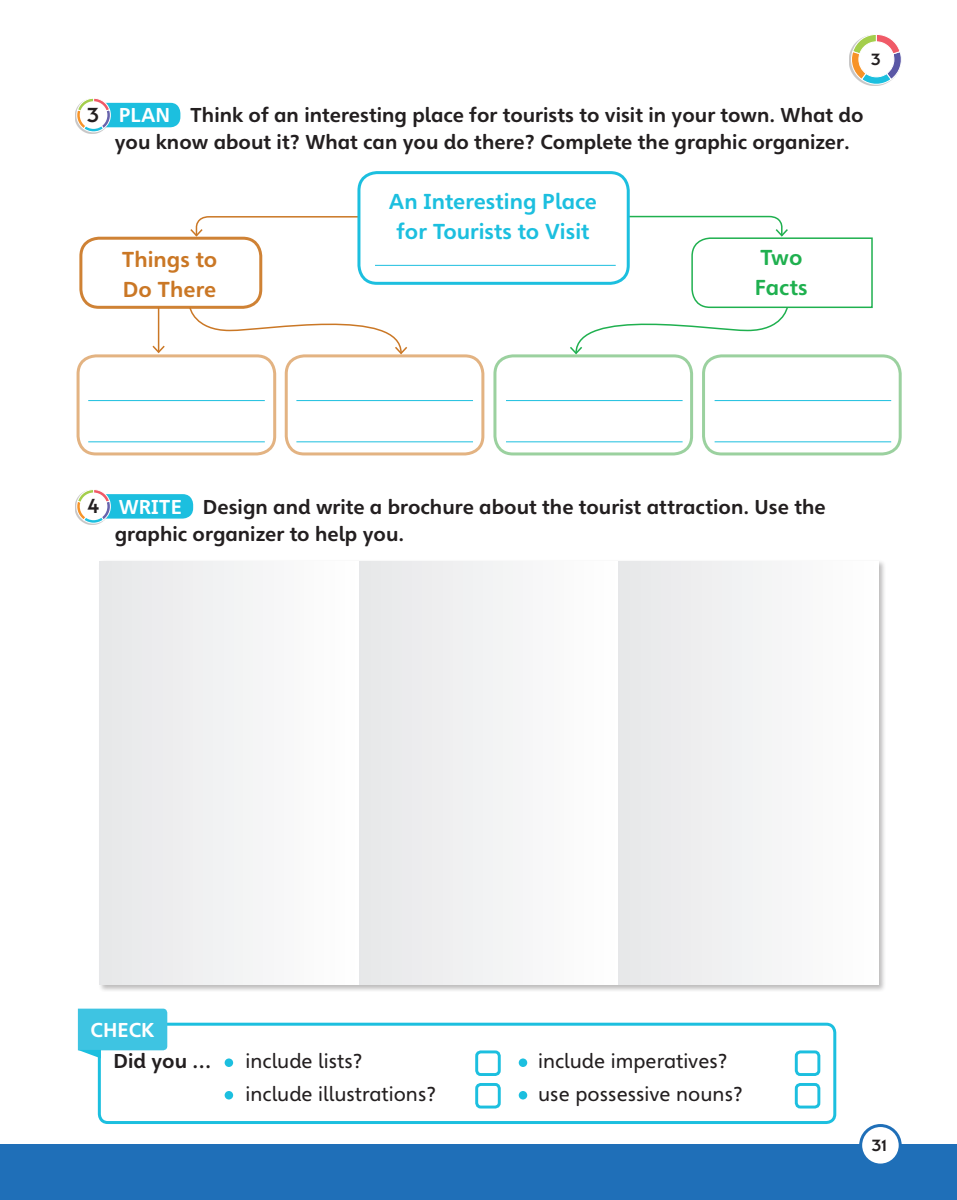
<style>
.page{position:relative;width:957px;height:1200px;background:#fff}
.page>*{position:absolute;margin:0;border:0;box-sizing:border-box;transform-origin:0 0}
.t1{font:700 21px/30px "Heinemann Special";color:#1cbfdf;text-align:center}
.t2{font:700 21px/30px "Heinemann Special";color:#ca7725}
.t3{font:700 21px/30px "Heinemann Special";color:#1fb04f}
.t4{font:700 19.5px/27px "Heinemann Special";color:#231f20}
.t5{font:19.5px "Heinemann Special";color:#231f20}
.t6{font:700 19.5px "Heinemann Special";color:#fff}
.t7{font:18px "Insignia LT Std";color:#231f20}
.s1{font-family:"Insignia LT Std";font-weight:400;font-size:22.5px}
.s2{color:#fff}
</style>
<div class="page">
<div style="left:98px;top:559px;width:788px;height:432px;background:#231f20;opacity:.3"></div>
<div style="left:100px;top:561px;width:259px;height:423px;background:#f2f3f4"></div>
<div style="left:359px;top:561px;width:260px;height:423px;background:#f2f3f4"></div>
<div style="left:619px;top:561px;width:259px;height:423px;background:#f2f3f4"></div>
<svg style="left:189px;top:216px;width:168px;height:22px"></svg>
<div style="left:357px;top:171px;width:273px;height:114px;border:3px solid #1cbfdf;border-radius:18px"></div>
<div style="left:79px;top:237px;width:183px;height:72px;border:3px solid #cf8235;border-radius:18px"></div>
<div style="left:77px;top:354px;width:199px;height:101px;border:3px solid #e3b382;border-radius:18px"></div>
<div style="left:285px;top:354px;width:199px;height:101px;border:3px solid #e3b382;border-radius:18px"></div>
<div style="left:702px;top:354px;width:199px;height:101px;border:3px solid #9bd19f;border-radius:18px"></div>
<div style="left:493px;top:354px;width:200px;height:101px;border:3px solid #9bd19f;border-radius:18px"></div>
<hr style="left:375px;top:265px;width:241px;height:1px;background:#1cbfdf">
<hr style="left:88px;top:400px;width:177px;height:1px;background:#1cbfdf">
<hr style="left:296px;top:400px;width:177px;height:1px;background:#1cbfdf">
<hr style="left:714px;top:400px;width:177px;height:1px;background:#1cbfdf">
<hr style="left:506px;top:400px;width:176px;height:1px;background:#1cbfdf">
<hr style="left:88px;top:441px;width:177px;height:1px;background:#1cbfdf">
<hr style="left:296px;top:441px;width:177px;height:1px;background:#1cbfdf">
<hr style="left:714px;top:441px;width:177px;height:1px;background:#1cbfdf">
<hr style="left:506px;top:441px;width:176px;height:1px;background:#1cbfdf">
<hr style="left:158px;top:307px;width:1px;height:45px;background:#ca7725">
<svg style="left:152px;top:344px;width:13px;height:10px"></svg>
<svg style="left:188px;top:306px;width:221px;height:49px"></svg>
<svg style="left:568px;top:215px;width:305px;height:140px"></svg>
<div style="left:0;top:1144px;width:957px;height:55px;background:#1f6fb8"></div>
<div style="left:95px;top:103px;width:85px;height:24px;background:#1cbfdf;border-radius:10px"></div>
<svg style="left:75px;top:98px;width:37px;height:35px"></svg>
<div style="left:80px;top:101px;width:27px;height:28px;background:#fff;border-radius:50%"></div>
<div style="left:95px;top:494px;width:98px;height:24px;background:#1cbfdf;border-radius:10px"></div>
<svg style="left:75px;top:489px;width:37px;height:35px"></svg>
<div style="left:80px;top:492px;width:27px;height:28px;background:#fff;border-radius:50%"></div>
<div style="left:225px;top:1058px;width:8px;height:8px;background:#1cbfdf;border-radius:50%"></div>
<div style="left:475px;top:1050px;width:26px;height:25px;border:3px solid #1cbfdf;border-radius:4px"></div>
<div style="left:519px;top:1058px;width:8px;height:8px;background:#1cbfdf;border-radius:50%"></div>
<div style="left:795px;top:1050px;width:25px;height:25px;border:3px solid #1cbfdf;border-radius:4px"></div>
<div style="left:225px;top:1090px;width:8px;height:9px;background:#1cbfdf;border-radius:50%"></div>
<div style="left:475px;top:1082px;width:26px;height:26px;border:3px solid #1cbfdf;border-radius:4px"></div>
<div style="left:519px;top:1090px;width:8px;height:9px;background:#1cbfdf;border-radius:50%"></div>
<div style="left:795px;top:1082px;width:25px;height:26px;border:3px solid #1cbfdf;border-radius:4px"></div>
<div style="left:98px;top:1022px;width:738px;height:101px;border:3px solid #1cbfdf;border-radius:9px"></div>
<svg style="left:78px;top:1008px;width:89px;height:50px;background:#59cce6"></svg>
<div style="left:860px;top:1125px;width:40px;height:39px;background:#fff;border-radius:50%"></div>
<div style="left:859px;top:1123px;width:42px;height:43px;border:3px solid #1f6fb8;border-radius:50%"></div>
<svg style="left:849px;top:34px;width:53px;height:52px"></svg>
<p class="t7" style="left:871px;top:50px;width:11px">3</p>
<p class="t4" style="left:115px;top:102px;width:750px;text-indent:-28px"><span class="s1">3</span> <span class="s2">PLAN</span> Think of an interesting place for tourists to visit in your town. What do you know about it? What can you do there? Complete the graphic organizer.</p>
<p class="t2" style="left:122px;top:244px;width:97px">Things to<br>Do There</p>
<p class="t1" style="left:389px;top:186px;width:210px">An Interesting Place for Tourists to Visit</p>
<p class="t3" style="left:755px;top:242px;width:54px">Two<br>Facts</p>
<p class="t4" style="left:115px;top:493px;width:712px;text-indent:-27px"><span class="s1">4</span> <span class="s2">WRITE</span> Design and write a brochure about the tourist attraction. Use the graphic organizer to help you.</p>
<p class="t6" style="left:91px;top:1017px;width:65px">CHECK</p>
<p class="t4" style="left:114px;top:1047px;width:99px">Did you …</p>
<p class="t5" style="left:246px;top:1049px;width:119px">include lists?</p>
<p class="t5" style="left:538px;top:1049px;width:191px">include imperatives?</p>
<p class="t5" style="left:246px;top:1081px;width:192px">include illustrations?</p>
<p class="t5" style="left:538px;top:1081px;width:206px">use possessive nouns?</p>
<p class="t7" style="left:871px;top:1135px;width:17px">31</p>
</div>
